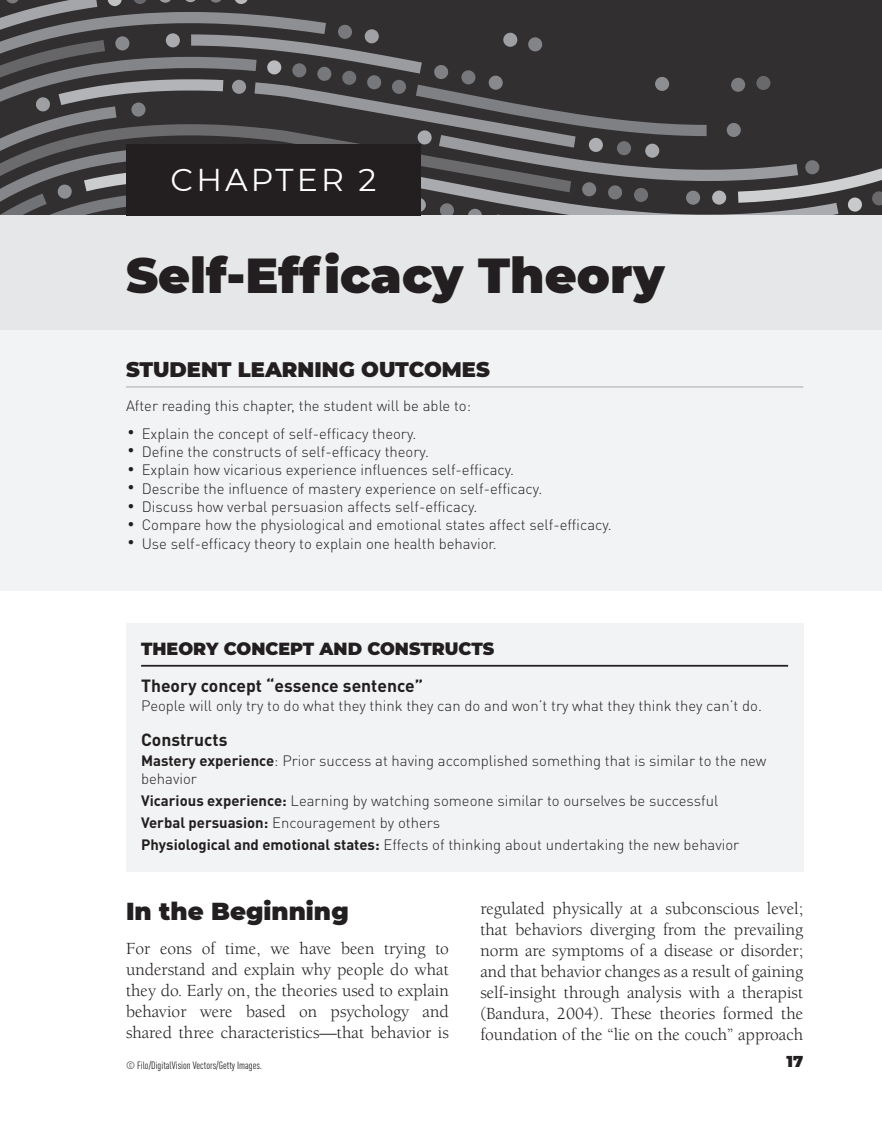
<style>
.page{position:relative;width:882px;height:1134px;background:#fff}
.page>*{position:absolute;margin:0;border:0;box-sizing:border-box;transform-origin:0 0}
.t1{font:900 49px "Montserrat";color:#231f20}
.t2{font:31.5px "Montserrat";letter-spacing:.1em;color:#fff}
.t3{font:900 24.5px "Montserrat";color:#231f20}
.t4{font:900 21px "Montserrat";color:#231f20}
.t5{font:17.5px/21px "Berkeley Std";color:#231f20;text-align:justify}
.t6{font:700 17.5px "DIN Pro";color:#231f20}
.t7{font:900 17.5px "Montserrat";color:#231f20}
.t8{font:900 15.75px "Montserrat";color:#231f20}
.t9{font:300 14.88px/21.9px "DIN Pro";color:#231f20}
.t10{font:condensed 10.5px "DIN Pro";color:#231f20}
.s1{font-family:"Montserrat";font-size:35px}
.s2{font-weight:700}
</style>
<div class="page">
<svg style="left:0;top:0;width:882px;height:215px;background:#4a494b"></svg>
<div style="left:0;top:215px;width:882px;height:115px;background:#e6e7e9"></div>
<div style="left:0;top:330px;width:882px;height:261px;background:#f2f3f4"></div>
<hr style="left:126px;top:386px;width:677px;height:2px;background:#c7c8ca">
<div style="left:126px;top:623px;width:677px;height:249px;background:#f2f3f4"></div>
<hr style="left:141px;top:665px;width:647px;height:2px;background:#231f20">
<div style="left:126px;top:144px;width:295px;height:71px;background:#231f20"></div>
<h2 class="t2" style="left:171px;top:158px;width:207px">CHAPTER 2</h2>
<h1 class="t1" style="left:126px;top:239px;width:540px">Self-Efficacy Theory</h1>
<h3 class="t4" style="left:126px;top:354px;width:365px">STUDENT LEARNING OUTCOMES</h3>
<p class="t9" style="left:126px;top:395px;width:347px">After reading this chapter, the student will be able to:</p>
<p class="t9" style="left:126px;top:422px;width:292px"><span class="s1">•</span> Explain the concept of self-efficacy theory.</p>
<p class="t9" style="left:126px;top:440px;width:304px"><span class="s1">•</span> Define the constructs of self-efficacy theory.</p>
<p class="t9" style="left:126px;top:458px;width:390px"><span class="s1">•</span> Explain how vicarious experience influences self-efficacy.</p>
<p class="t9" style="left:126px;top:477px;width:418px"><span class="s1">•</span> Describe the influence of mastery experience on self-efficacy.</p>
<p class="t9" style="left:126px;top:495px;width:353px"><span class="s1">•</span> Discuss how verbal persuasion affects self-efficacy.</p>
<p class="t9" style="left:126px;top:514px;width:487px"><span class="s1">•</span> Compare how the physiological and emotional states affect self-efficacy.</p>
<p class="t9" style="left:126px;top:532px;width:372px"><span class="s1">•</span> Use self-efficacy theory to explain one health behavior.</p>
<p class="t7" style="left:141px;top:636px;width:355px">THEORY CONCEPT AND CONSTRUCTS</p>
<p class="t6" style="left:141px;top:674px;width:284px">Theory concept “essence sentence”</p>
<p class="t9" style="left:141px;top:694px;width:622px">People will only try to do what they think they can do and won’t try what they think they can’t do.</p>
<p class="t6" style="left:141px;top:727px;width:88px">Constructs</p>
<p class="t9" style="left:141px;top:751px;width:627px;line-height:18.4px"><span class="s2">Mastery experience</span>: Prior success at having accomplished something that is similar to the new behavior</p>
<p class="t9" style="left:141px;top:789px;width:600px"><span class="s2">Vicarious experience:</span> Learning by watching someone similar to ourselves be successful<br><span class="s2">Verbal persuasion:</span> Encouragement by others<br><span class="s2">Physiological and emotional states:</span> Effects of thinking about undertaking the new behavior</p>
<h3 class="t3" style="left:126px;top:893px;width:224px">In the Beginning</h3>
<p class="t5" style="left:126px;top:938px;width:324px">For eons of time, we have been trying to understand and explain why people do what they do. Early on, the theories used to explain behavior were based on psychology and shared three characteristics—that behavior is</p>
<p class="t5" style="left:480px;top:898px;width:324px">regulated physically at a subconscious level; that behaviors diverging from the prevailing norm are symptoms of a disease or disorder; and that behavior changes as a result of gaining self-insight through analysis with a therapist (Bandura, 2004). These theories formed the foundation of the “lie on the couch” approach</p>
<p class="t10" style="left:126px;top:1060px;width:138px">© Filo/DigitalVision Vectors/Getty Images.</p>
<p class="t8" style="left:787px;top:1049px;width:18px">17</p>
</div>
